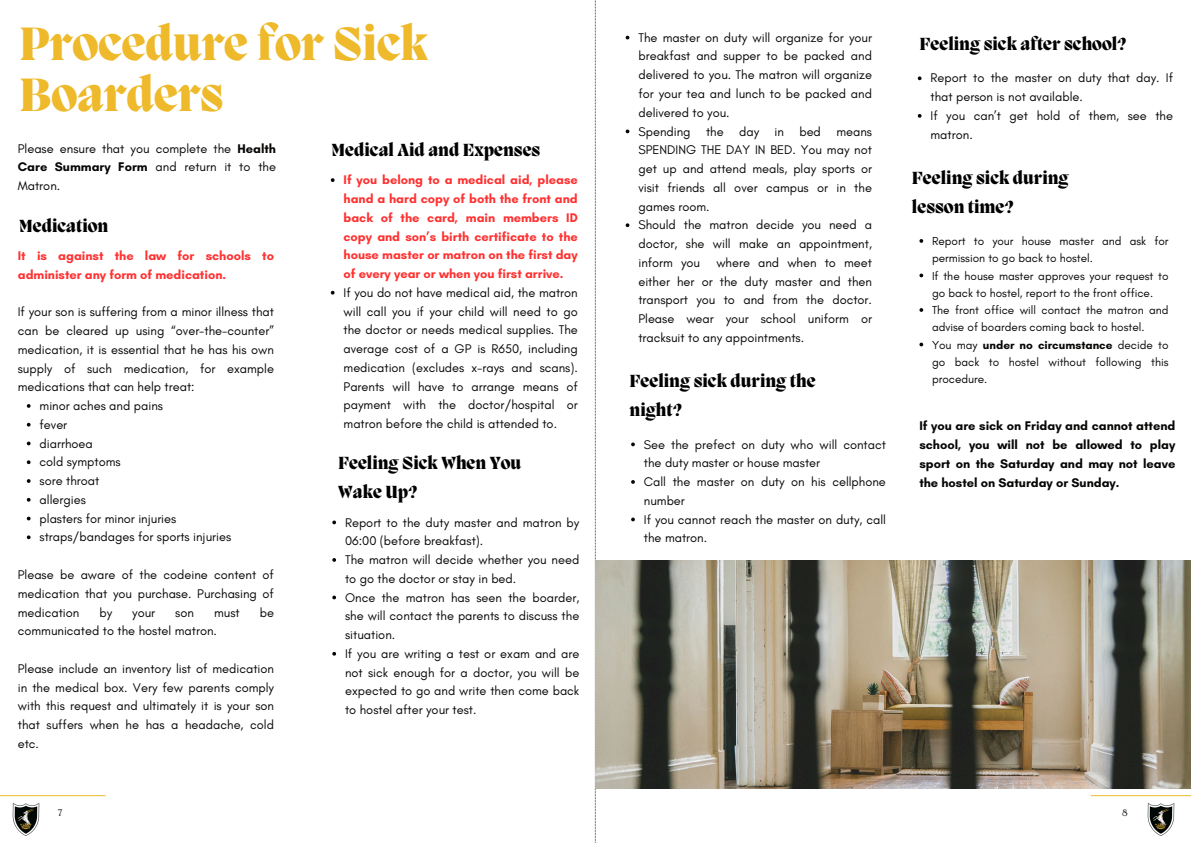
<style>
.page{position:relative;width:1191px;height:843px;background:#fff}
.page>*{position:absolute;margin:0;border:0;box-sizing:border-box;transform-origin:0 0}
.t1{font:800 48px/50.2px "Migra";color:#eeba2b}
.t2{font:800 18px/29.2px "Migra";color:#000}
.t3{font:12.8px/18.8px "Glacial Indifference";color:#070605;text-align:justify}
.t4{font:700 12.8px/18.8px "Glacial Indifference";color:#ff3131}
.t5{font:700 12.8px/18.8px "Glacial Indifference";color:#070605;text-align:justify}
.t6{font:11.8px/17.2px "Glacial Indifference";color:#070605}
.t7{font:10px "Ovo";color:#070605}
.s1{font-weight:700}
</style>
<div class="page">
<hr style="left:0;top:795px;width:105px;height:1px;background:#eeba2b">
<img style="left:12px;top:803px;width:28px;height:31px">
<hr style="left:1091px;top:795px;width:99px;height:1px;background:#eeba2b">
<img style="left:1147px;top:803px;width:28px;height:31px">
<svg style="left:595px;top:0;width:1px;height:842px"></svg>
<img style="left:595px;top:560px;width:595px;height:227px">
<svg style="left:27px;top:404px;width:4px;height:3px"></svg>
<svg style="left:27px;top:422px;width:4px;height:4px"></svg>
<svg style="left:27px;top:441px;width:4px;height:4px"></svg>
<svg style="left:27px;top:460px;width:4px;height:4px"></svg>
<svg style="left:27px;top:479px;width:4px;height:3px"></svg>
<svg style="left:27px;top:497px;width:4px;height:4px"></svg>
<svg style="left:27px;top:516px;width:4px;height:4px"></svg>
<svg style="left:27px;top:535px;width:4px;height:4px"></svg>
<svg style="left:331px;top:178px;width:3px;height:4px"></svg>
<svg style="left:332px;top:520px;width:4px;height:4px"></svg>
<svg style="left:332px;top:558px;width:4px;height:3px"></svg>
<svg style="left:332px;top:595px;width:4px;height:4px"></svg>
<svg style="left:332px;top:651px;width:4px;height:4px"></svg>
<svg style="left:625px;top:36px;width:4px;height:3px"></svg>
<svg style="left:625px;top:129px;width:4px;height:4px"></svg>
<svg style="left:625px;top:223px;width:4px;height:4px"></svg>
<svg style="left:919px;top:239px;width:4px;height:4px"></svg>
<svg style="left:919px;top:273px;width:4px;height:4px"></svg>
<svg style="left:919px;top:308px;width:4px;height:4px"></svg>
<svg style="left:919px;top:342px;width:4px;height:4px"></svg>
<svg style="left:917px;top:76px;width:4px;height:4px"></svg>
<svg style="left:917px;top:114px;width:4px;height:4px"></svg>
<p class="t1" style="left:19px;top:23px;width:410px">Procedure for Sick<br>Boarders</p>
<p class="t3" style="left:18px;top:139px;width:260px">Please ensure that you complete the <span class="s1">Health Care Summary Form</span> and return it to the Matron.</p>
<p class="t2" style="left:19px;top:212px;width:91px">Medication</p>
<p class="t4" style="left:18px;top:246px;width:258px">It is against the law for schools to administer any form of medication.</p>
<p class="t3" style="left:18px;top:302px;width:258px">If your son is suffering from a minor illness that can be cleared up using “over-the-counter” medication, it is essential that he has his own supply of such medication, for example medications that can help treat:</p>
<p class="t3" style="left:40px;top:396px;width:125px">minor aches and pains</p>
<p class="t3" style="left:40px;top:415px;width:29px">fever</p>
<p class="t3" style="left:40px;top:433px;width:55px">diarrhoea</p>
<p class="t3" style="left:40px;top:452px;width:83px">cold symptoms</p>
<p class="t3" style="left:40px;top:471px;width:61px">sore throat</p>
<h2 class="t3" style="left:40px;top:490px;width:48px">allergies</h2>
<p class="t3" style="left:40px;top:508px;width:138px">plasters for minor injuries</p>
<p class="t3" style="left:40px;top:527px;width:193px">straps/bandages for sports injuries</p>
<h2 class="t3" style="left:18px;top:565px;width:258px">Please be aware of the codeine content of medication that you purchase. Purchasing of medication</h2>
<h2 class="t3" style="left:99px;top:602px;width:14px">by</h2>
<h2 class="t3" style="left:132px;top:602px;width:24px">your</h2>
<h2 class="t3" style="left:175px;top:602px;width:20px">son</h2>
<h2 class="t3" style="left:214px;top:602px;width:27px">must</h2>
<h2 class="t3" style="left:260px;top:602px;width:16px">be</h2>
<h2 class="t3" style="left:18px;top:621px;width:201px">communicated to the hostel matron.</h2>
<p class="t3" style="left:18px;top:658px;width:258px">Please include an inventory list of medication in the medical box. Very few parents comply with this request and ultimately it is your son that suffers when he has a headache, cold etc.</p>
<p class="t2" style="left:331px;top:136px;width:210px">Medical Aid and Expenses</p>
<p class="t4" style="left:343px;top:170px;width:236px;text-align:justify">If you belong to a medical aid, please hand a hard copy of both the front and back of the card, main members ID copy and son’s birth certificate to the house master or matron on the first day of every year or when you first arrive.</p>
<p class="t3" style="left:343px;top:283px;width:236px">If you do not have medical aid, the matron will call you if your child will need to go the doctor or needs medical supplies. The average cost of a GP is R650, including medication (excludes x-rays and scans).<br>Parents will have to arrange means of payment with the doctor/hospital or matron before the child is attended to.</p>
<p class="t2" style="left:338px;top:449px;width:185px">Feeling Sick When You<br>Wake Up?</p>
<p class="t3" style="left:345px;top:512px;width:236px">Report to the duty master and matron by<br>06:00 (before breakfast).</p>
<p class="t3" style="left:345px;top:550px;width:236px">The matron will decide whether you need to go the doctor or stay in bed.</p>
<p class="t3" style="left:345px;top:587px;width:236px">Once the matron has seen the boarder, she will contact the parents to discuss the situation.</p>
<p class="t3" style="left:345px;top:643px;width:236px">If you are writing a test or exam and are not sick enough for a doctor, you will be expected to go and write then come back to hostel after your test.</p>
<h2 class="t3" style="left:638px;top:28px;width:235px">The master on duty will organize for your breakfast and supper to be packed and delivered to you. The matron will organize for your tea and lunch to be packed and delivered to you.</h2>
<p class="t3" style="left:638px;top:122px;width:235px">Spending the day in bed means SPENDING THE DAY IN BED. You may not get up and attend meals, play sports or visit friends all over campus or in the games room.</p>
<p class="t3" style="left:638px;top:215px;width:235px">Should the matron decide you need a doctor, she will make an appointment, inform you</p>
<p class="t3" style="left:638px;top:253px;width:235px;text-indent:78px">where and when to meet either her or the duty master and then transport you to and from the doctor.<br>Please wear your school uniform or</p>
<h2 class="t3" style="left:638px;top:328px;width:167px">tracksuit to any appointments.</h2>
<p class="t2" style="left:629px;top:368px;width:187px">Feeling sick during the night?</p>
<p class="t3" style="left:643px;top:434px;width:243px">See the prefect on duty who will contact the duty master or house master</p>
<p class="t3" style="left:643px;top:472px;width:243px">Call the master on duty on his cellphone number</p>
<p class="t3" style="left:643px;top:509px;width:243px">If you cannot reach the master on duty, call the matron.</p>
<p class="t2" style="left:919px;top:31px;width:208px">Feeling sick after school?</p>
<p class="t3" style="left:930px;top:69px;width:244px">Report to the master on duty that day. If that person is not available.</p>
<p class="t3" style="left:930px;top:106px;width:244px">If you can’t get hold of them, see the matron.</p>
<p class="t2" style="left:911px;top:165px;width:158px">Feeling sick during lesson time?</p>
<p class="t6" style="left:931px;top:232px;width:238px">Report to your house master and ask for permission to go back to hostel.</p>
<h2 class="t6" style="left:931px;top:267px;width:238px">If the house master approves your request to go back to hostel, report to the front office.</h2>
<p class="t6" style="left:931px;top:301px;width:238px">The front office will contact the matron and advise of boarders coming back to hostel.</p>
<p class="t6" style="left:931px;top:336px;width:238px;text-align:justify">You may <span class="s1">under no circumstance</span> decide to go back to hostel without following this procedure.</p>
<p class="t5" style="left:919px;top:416px;width:257px">If you are sick on Friday and cannot attend school, you will not be allowed to play sport on the Saturday and may not leave the hostel on Saturday or Sunday.</p>
<p class="t7" style="left:58px;top:806px;width:6px">7</p>
<h3 class="t7" style="left:1122px;top:806px;width:7px">8</h3>
</div>
